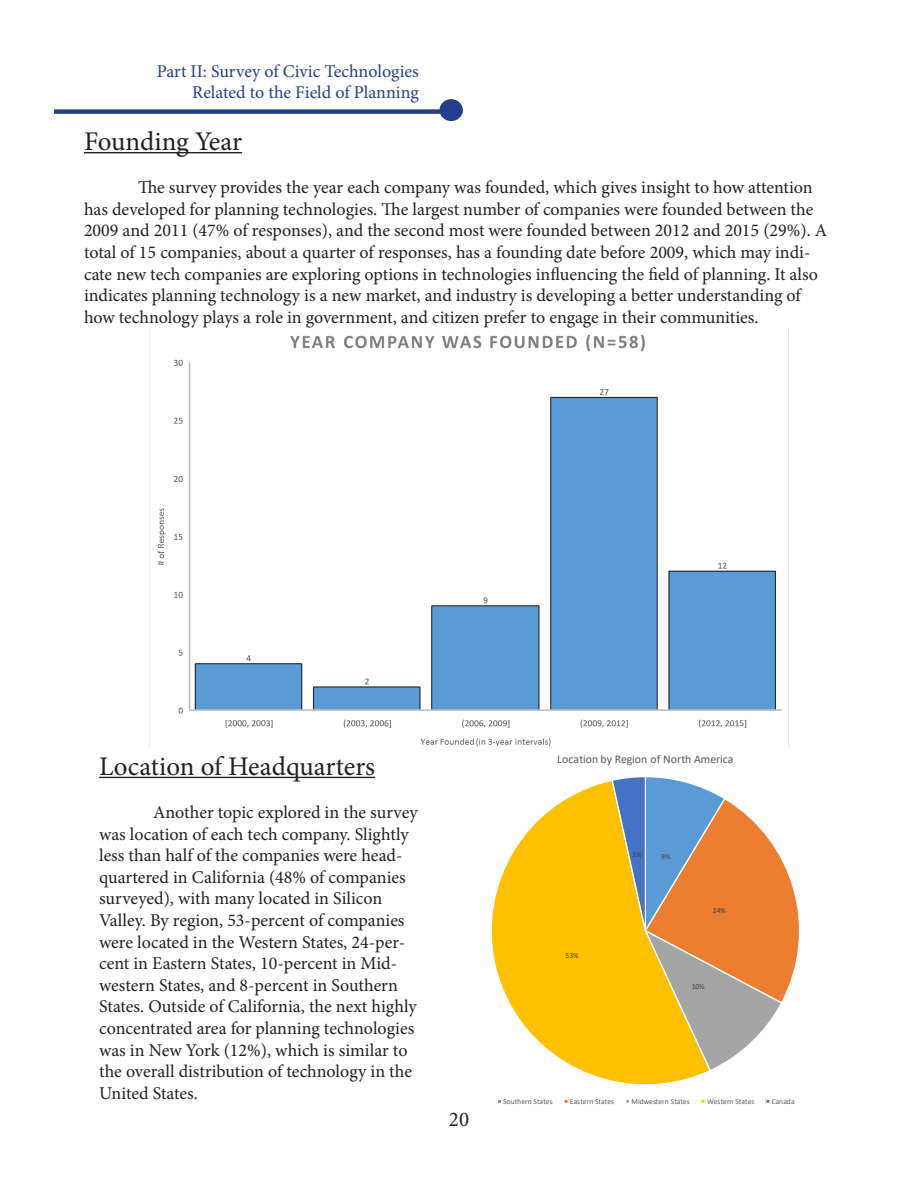
<style>
.page{position:relative;width:918px;height:1188px;background:#fff}
.page>*{position:absolute;margin:0;border:0;box-sizing:border-box;transform-origin:0 0}
.t1{font:27px "Minion Pro";color:#231f20}
.t2{font:21px "Minion Pro";color:#231f20}
.t3{font:18px/21.6px "Minion Pro";color:#231f20}
.t4{font:18px/21.6px "Minion Pro";color:#253f8e;text-align:right}
.t5{font:11.7px "Calibri";color:#595959}
.t6{font:7.65px "Calibri";color:#595959}
.t7{font:7.65px "Calibri";color:#404040}
</style>
<div class="page">
<div style="left:54px;top:109px;width:387px;height:5px;background:#253f8e"></div>
<div style="left:441px;top:101px;width:20px;height:19px;background:#253f8e;border-radius:50%"></div>
<div style="left:439px;top:99px;width:24px;height:22px;border:3px solid #253f8e;border-radius:50%"></div>
<img style="left:157px;top:334px;width:625px;height:413px">
<hr style="left:84px;top:152px;width:158px;height:1px;background:#231f20">
<hr style="left:99px;top:777px;width:276px;height:1px;background:#231f20">
<svg style="left:491px;top:777px;width:308px;height:327px"></svg>
<p class="t4" style="left:157px;top:60px;width:264px">Part II: Survey of Civic Technologies<br>Related to the Field of Planning</p>
<p class="t1" style="left:84px;top:123px;width:160px">Founding Year</p>
<p class="t3" style="left:84px;top:177px;width:745px;text-indent:54px">The survey provides the year each company was founded, which gives insight to how attention has developed for planning technologies. The largest number of companies were founded between the 2009 and 2011 (47% of responses), and the second most were founded between 2012 and 2015 (29%). A total of 15 companies, about a quarter of responses, has a founding date before 2009, which may indi&shy;cate new tech companies are exploring options in technologies influencing the field of planning. It also indicates planning technology is a new market, and industry is developing a better understanding of how technology plays a role in government, and citizen prefer to engage in their communities.</p>
<p class="t1" style="left:99px;top:748px;width:278px">Location of Headquarters</p>
<p class="t3" style="left:99px;top:801px;width:320px;text-indent:54px">Another topic explored in the survey was location of each tech company. Slightly less than half of the companies were head&shy;quartered in California (48% of companies surveyed), with many located in Silicon Valley. By region, 53-percent of companies were located in the Western States, 24-per&shy;cent in Eastern States, 10-percent in Mid&shy;western States, and 8-percent in Southern States. Outside of California, the next highly concentrated area for planning technologies was in New York (12%), which is similar to the overall distribution of technology in the United States.</p>
<p class="t2" style="left:449px;top:1105px;width:22px">20</p>
<p class="t5" style="left:557px;top:751px;width:178px">Location by Region of North America</p>
<p class="t7" style="left:566px;top:950px;width:15px">53%</p>
<p class="t7" style="left:632px;top:849px;width:11px">3%</p>
<p class="t7" style="left:661px;top:851px;width:11px">9%</p>
<p class="t7" style="left:713px;top:905px;width:15px">24%</p>
<p class="t7" style="left:692px;top:981px;width:15px">10%</p>
<p class="t6" style="left:503px;top:1096px;width:51px">Southern States</p>
<p class="t6" style="left:570px;top:1096px;width:46px">Eastern States</p>
<p class="t6" style="left:631px;top:1096px;width:60px">Midwestern States</p>
<p class="t6" style="left:707px;top:1096px;width:49px">Western States</p>
<p class="t6" style="left:772px;top:1096px;width:25px">Canada</p>
</div>
